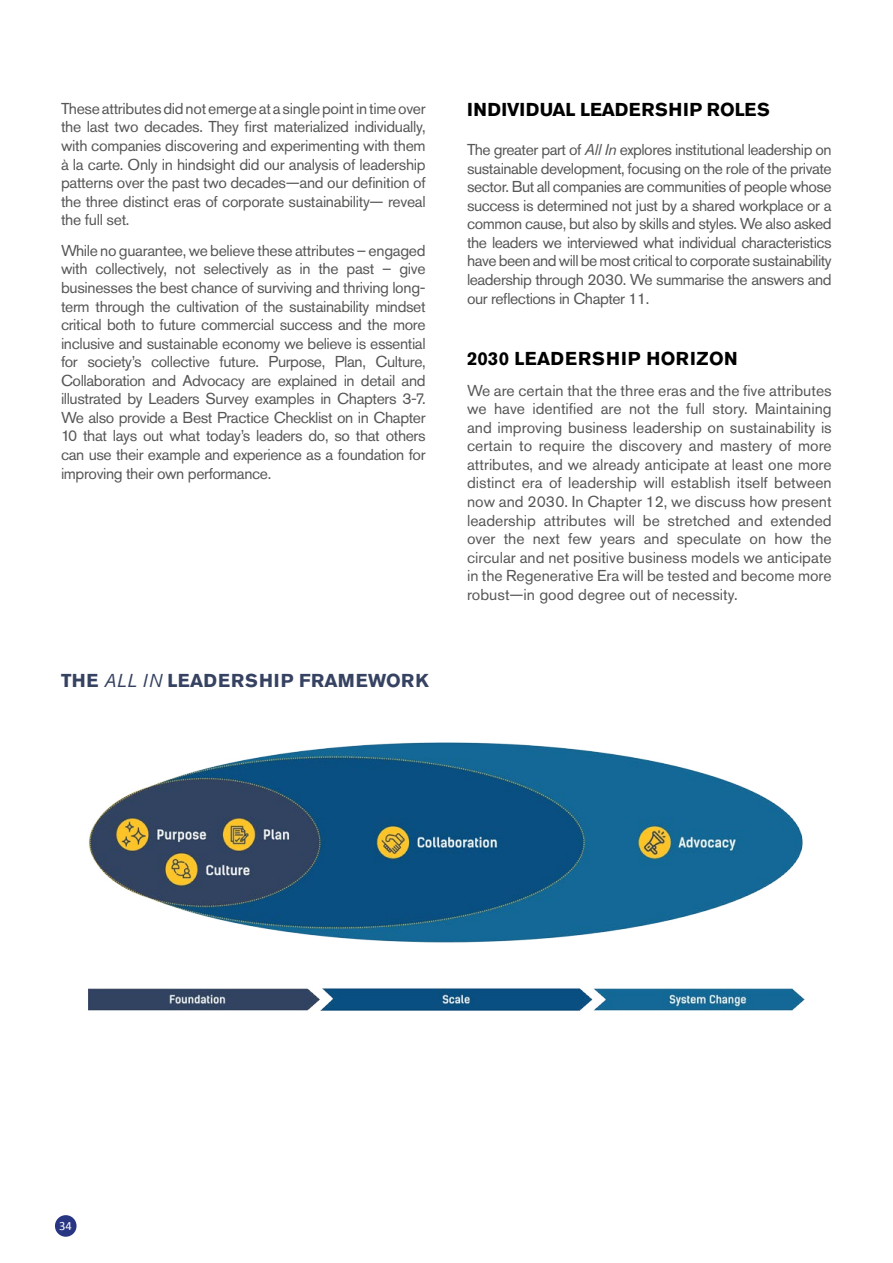
<style>
.page{position:relative;width:893px;height:1263px;background:#fff}
.page>*{position:absolute;margin:0;border:0;box-sizing:border-box;transform-origin:0 0}
.t1{font:700 18.6px "Akzidenz Grotesk Std";letter-spacing:.03em;color:#000}
.t2{font:700 18.6px "Akzidenz Grotesk Std";letter-spacing:.015em;color:#364261}
.t3{font:15.75px/18.6px "Akzidenz Grotesk Std";letter-spacing:-.02em;color:#575756;text-align:justify}
.t4{font:12.6px "Calibri";color:#fff}
.s1{font-weight:400;font-style:italic}
.s2{font-style:italic}
</style>
<div class="page">
<div style="left:55px;top:1215px;width:22px;height:22px;background:#283583;border-radius:50%"></div>
<img style="left:88px;top:742px;width:717px;height:269px">
<p class="t3" style="left:61px;top:99px;width:366px">These attributes did not emerge at a single point in time over the last two decades. They first materialized individually, with companies discovering and experimenting with them à la carte. Only in hindsight did our analysis of leadership patterns over the past two decades—and our definition of the three distinct eras of corporate sustainability— reveal the full set.</p>
<p class="t3" style="left:61px;top:241px;width:366px">While no guarantee, we believe these attributes – engaged with collectively, not selectively as in the past – give businesses the best chance of surviving and thriving long&shy;term through the cultivation of the sustainability mindset critical both to future commercial success and the more inclusive and sustainable economy we believe is essential for society’s collective future. Purpose, Plan, Culture, Collaboration and Advocacy are explained in detail and illustrated by Leaders Survey examples in Chapters 3-7.<br>We also provide a Best Practice Checklist on in Chapter 10 that lays out what today’s leaders do, so that others can use their example and experience as a foundation for improving their own performance.</p>
<p class="t2" style="left:61px;top:669px;width:369px">THE <span class="s1">ALL IN</span> LEADERSHIP FRAMEWORK</p>
<p class="t1" style="left:467px;top:99px;width:304px">INDIVIDUAL LEADERSHIP ROLES</p>
<p class="t3" style="left:467px;top:140px;width:366px">The greater part of <span class="s2">All In</span> explores institutional leadership on sustainable development, focusing on the role of the private sector. But all companies are communities of people whose success is determined not just by a shared workplace or a common cause, but also by skills and styles. We also asked the leaders we interviewed what individual characteristics have been and will be most critical to corporate sustainability leadership through 2030. We summarise the answers and our reflections in Chapter 11.</p>
<p class="t1" style="left:467px;top:348px;width:272px">2030 LEADERSHIP HORIZON</p>
<p class="t3" style="left:467px;top:381px;width:366px">We are certain that the three eras and the five attributes we have identified are not the full story. Maintaining and improving business leadership on sustainability is certain to require the discovery and mastery of more attributes, and we already anticipate at least one more distinct era of leadership will establish itself between now and 2030. In Chapter 12, we discuss how present leadership attributes will be stretched and extended over the next few years and speculate on how the circular and net positive business models we anticipate in the Regenerative Era will be tested and become more robust—in good degree out of necessity.</p>
<p class="t4" style="left:59px;top:1218px;width:14px">34</p>
</div>
